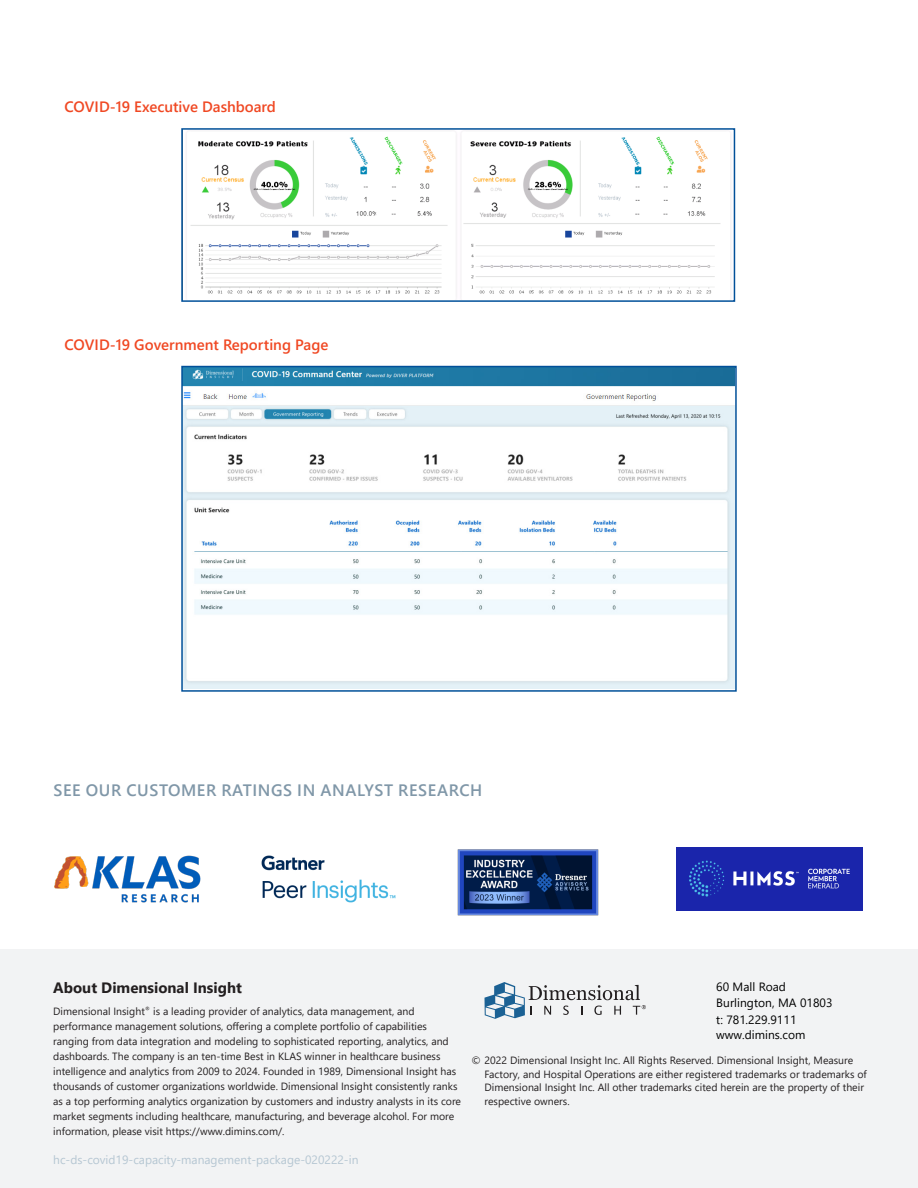
<style>
.page{position:relative;width:918px;height:1188px;background:#fff}
.page>*{position:absolute;margin:0;border:0;box-sizing:border-box;transform-origin:0 0}
.subhead1_small_allcaps{font:600 16.5px "Segoe UI";letter-spacing:.035em;color:#8097a8}
.for_body_text{font:600 15px "Segoe UI";color:#f04823}
.t1{font:700 15px "Segoe UI";color:#231f20}
.Address{font:12px "Segoe UI";letter-spacing:.005em;color:#000}
.Body_1{font:12px "Segoe UI";color:#b5c6d2}
.Address-2{font:10.5px/15px "Segoe UI";color:#231f20}
</style>
<div class="page">
<div style="left:0;top:949px;width:918px;height:239px;background:#f2f3f4"></div>
<svg style="left:485px;top:982px;width:161px;height:37px"></svg>
<svg style="left:181px;top:128px;width:555px;height:174px"></svg>
<svg style="left:181px;top:365px;width:556px;height:327px"></svg>
<img style="left:457px;top:849px;width:142px;height:67px">
<img style="left:261px;top:855px;width:135px;height:48px">
<img style="left:54px;top:855px;width:146px;height:48px">
<img style="left:676px;top:847px;width:186px;height:64px">
<p class="for_body_text" style="left:65px;top:93px;width:213px">COVID-19 Executive Dashboard</p>
<p class="for_body_text" style="left:65px;top:331px;width:265px">COVID-19 Government Reporting Page</p>
<p class="subhead1_small_allcaps" style="left:54px;top:775px;width:430px">SEE OUR CUSTOMER RATINGS IN ANALYST RESEARCH</p>
<p class="t1" style="left:53px;top:973px;width:190px">About Dimensional Insight</p>
<p class="Address-2" style="left:53px;top:1003px;width:409px">Dimensional Insight<sup>®</sup> is a leading provider of analytics, data management, and performance management solutions, offering a complete portfolio of capabilities ranging from data integration and modeling to sophisticated reporting, analytics, and dashboards. The company is an ten-time Best in KLAS winner in healthcare business intelligence and analytics from 2009 to 2024. Founded in 1989, Dimensional Insight has thousands of customer organizations worldwide. Dimensional Insight consistently ranks as a top performing analytics organization by customers and industry analysts in its core market segments including healthcare, manufacturing, and beverage alcohol. For more information, please visit https://www.dimins.com/.</p>
<p class="Body_1" style="left:53px;top:1149px;width:307px">hc-ds-covid19-capacity-management-package-020222-in</p>
<p class="Address" style="left:716px;top:975px;width:71px">60 Mall Road</p>
<p class="Address" style="left:716px;top:992px;width:118px">Burlington, MA 01803</p>
<p class="Address" style="left:716px;top:1008px;width:82px">t: 781.229.9111</p>
<p class="Address" style="left:716px;top:1023px;width:91px">www.dimins.com</p>
<p class="Address-2" style="left:484px;top:1053px;width:384px;line-height:13.5px;text-indent:-13px">© 2022 Dimensional Insight Inc. All Rights Reserved. Dimensional Insight, Measure Factory, and Hospital Operations are either registered trademarks or trademarks of Dimensional Insight Inc. All other trademarks cited herein are the property of their respective owners.</p>
</div>
